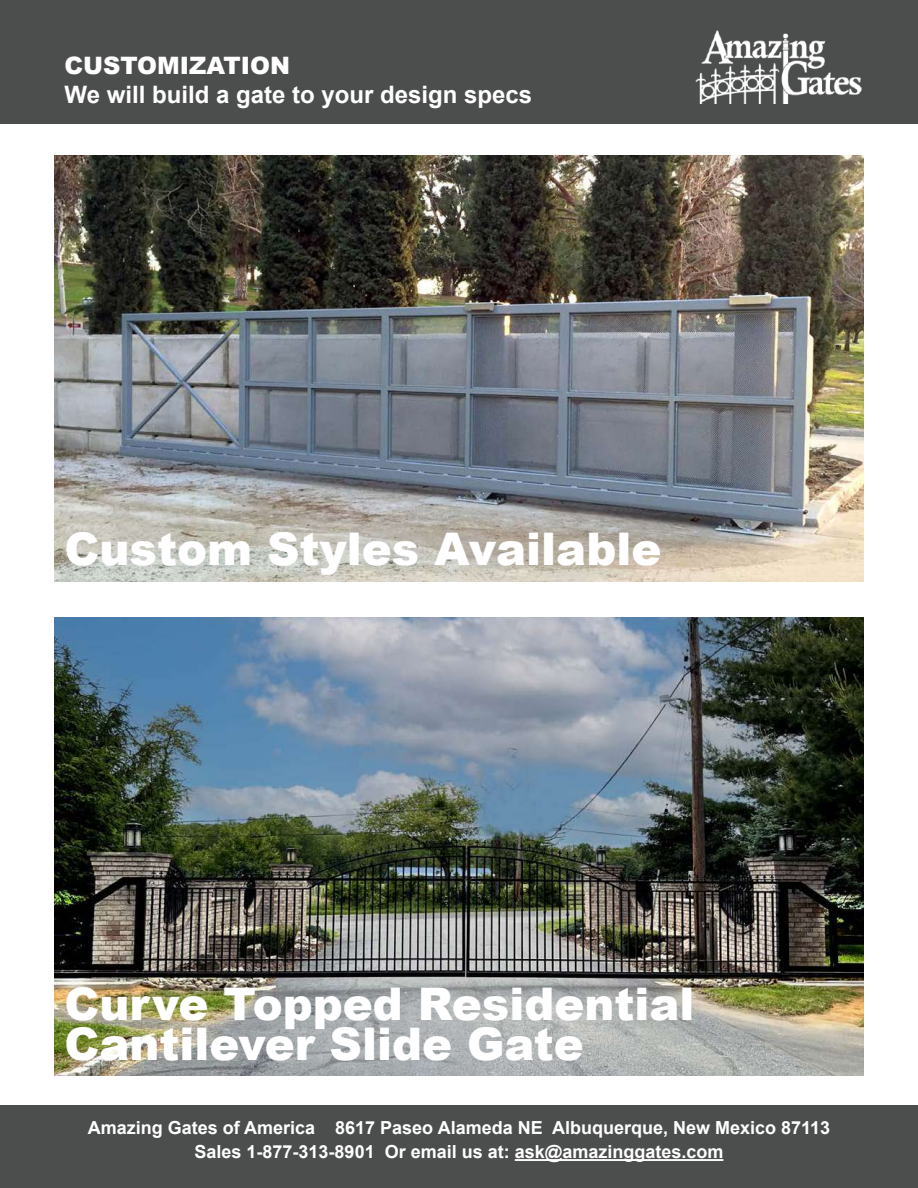
<style>
.page{position:relative;width:918px;height:1188px;background:#fff}
.page>*{position:absolute;margin:0;border:0;box-sizing:border-box;transform-origin:0 0}
.t1{font:900 45px/40.5px "Arial";color:#fff}
.t2{font:700 24px "Arial";color:#fff}
.t3{font:900 24px "Arial";color:#fff}
.t4{font:700 18px/24px "Arial";color:#fff;text-align:center}
</style>
<div class="page">
<img style="left:54px;top:156px;width:810px;height:425px">
<div style="left:0;top:0;width:918px;height:123px;background:#4c4d4d"></div>
<img style="left:696px;top:30px;width:166px;height:74px">
<img style="left:54px;top:618px;width:810px;height:457px">
<div style="left:0;top:1106px;width:918px;height:82px;background:#4c4d4d"></div>
<hr style="left:515px;top:1159px;width:208px;height:2px;background:#fff">
<h2 class="t3" style="left:65px;top:48px;width:227px">CUSTOMIZATION</h2>
<h2 class="t2" style="left:65px;top:79px;width:469px">We will build a gate to your design specs</h2>
<h1 class="t1" style="left:65px;top:527px;width:599px">Custom Styles Available</h1>
<h1 class="t1" style="left:65px;top:982px;width:631px">Curve Topped Residential<br>Cantilever Slide Gate</h1>
<p class="t4" style="left:88px;top:1116px;width:744px">Amazing Gates of America 8617 Paseo Alameda NE Albuquerque, New Mexico 87113<br>Main 1-800-234- 952 Sales 1-877-313-8901 Tech 1-505-404-2219</p>
<p class="t4" style="left:195px;top:1140px;width:530px">Sales 1-877-313-8901 Or email us at: ask@amazinggates.com</p>
</div>
